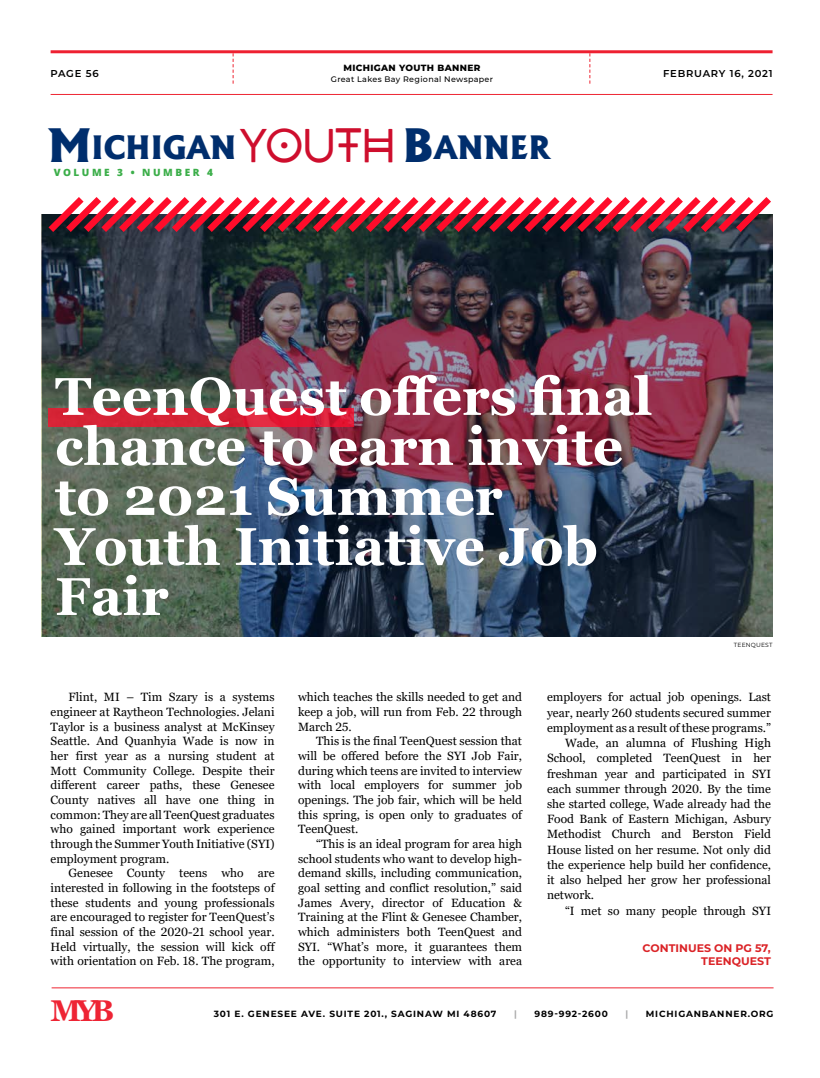
<style>
.page{position:relative;width:820px;height:1078px;background:#fff}
.page>*{position:absolute;margin:0;border:0;box-sizing:border-box;transform-origin:0 0}
.t1{font:700 53px/50px "Georgia";color:#fff}
.t2{font:45px "Coco Bike R";letter-spacing:-.04em;color:#ce0e2d}
.t3{font:800 30.8px "Albertus";color:#002e6d}
.t4{font:700 30px "Georgia";color:#ee2434}
.t5{font:12px/14.7px "Georgia";color:#000;text-align:justify}
.t6{font:700 11px/13.2px "Montserrat";color:#db2327;text-align:right}
.t7{font:600 10px "Montserrat";letter-spacing:.075em;color:#000101}
.t8{font:800 10px "Open Sans";letter-spacing:.25em;color:#3bae49}
.t9{font:700 9px "Montserrat";letter-spacing:.09em;color:#000}
.t10{font:800 9px "Montserrat";letter-spacing:.04em;color:#000101}
.t11{font:700 9px "Montserrat";color:#aaaaab}
.t12{font:500 8px "Montserrat";letter-spacing:.04em;color:#000101}
.t13{font:6px "Montserrat";letter-spacing:.03em;color:#000101}
.s1{font-size:44px}
</style>
<div class="page">
<hr style="left:51px;top:50px;width:721px;height:3px;background:#ee2031">
<hr style="left:51px;top:94px;width:721px;height:1px;background:#ee2532">
<svg style="left:589px;top:53px;width:1px;height:31px"></svg>
<svg style="left:232px;top:53px;width:1px;height:31px"></svg>
<hr style="left:52px;top:987px;width:721px;height:1px;background:#ee2532">
<img style="left:42px;top:239px;width:730px;height:397px">
<svg style="left:42px;top:197px;width:731px;height:42px"></svg>
<svg style="left:48px;top:408px;width:305px;height:18px;background:#d82035"></svg>
<p class="t7" style="left:51px;top:66px;width:49px">PAGE 56</p>
<p class="t10" style="left:343px;top:61px;width:139px">MICHIGAN YOUTH BANNER</p>
<p class="t12" style="left:331px;top:73px;width:164px">Great Lakes Bay Regional Newspaper</p>
<h2 class="t2" style="left:238px;top:120px;width:159px">YOUTH</h2>
<h3 class="t3" style="left:48px;top:128px;width:189px"><span class="s1">M</span>ICHIGAN</h3>
<h3 class="t3" style="left:403px;top:128px;width:149px"><span class="s1">B</span>ANNER</h3>
<p class="t8" style="left:54px;top:165px;width:161px">VOLUME 3 • NUMBER 4</p>
<p class="t7" style="left:663px;top:66px;width:111px">FEBRUARY 16, 2021</p>
<h1 class="t1" style="left:55px;top:371px;width:598px">TeenQuest offers final chance to earn invite to 2021 Summer<br>Youth Initiative Job<br>Fair</h1>
<p class="t13" style="left:733px;top:640px;width:40px">TEENQUEST</p>
<p class="t5" style="left:51px;top:690px;width:225px;text-indent:18px">Flint, MI – Tim Szary is a systems engineer at Raytheon Technologies. Jelani Taylor is a business analyst at McKinsey Seattle. And Quanhyia Wade is now in her first year as a nursing student at Mott Community College. Despite their different career paths, these Genesee County natives all have one thing in common: They are all TeenQuest graduates who gained important work experience through the Summer Youth Initiative (SYI) employment program.</p>
<p class="t5" style="left:51px;top:865px;width:225px;text-indent:18px">Genesee County teens who are interested in following in the footsteps of these students and young professionals are encouraged to register for TeenQuest’s final session of the 2020-21 school year.<br>Held virtually, the session will kick off with orientation on Feb. 18. The program,</p>
<p class="t5" style="left:298px;top:690px;width:225px">which teaches the skills needed to get and keep a job, will run from Feb. 22 through March 25.</p>
<p class="t5" style="left:298px;top:734px;width:225px;text-indent:18px">This is the final TeenQuest session that will be offered before the SYI Job Fair, during which teens are invited to interview with local employers for summer job openings. The job fair, which will be held this spring, is open only to graduates of TeenQuest.</p>
<p class="t5" style="left:298px;top:836px;width:225px;text-indent:18px">“This is an ideal program for area high school students who want to develop high&shy;demand skills, including communication, goal setting and conflict resolution,” said James Avery, director of Education &amp; Training at the Flint &amp; Genesee Chamber, which administers both TeenQuest and SYI. “What’s more, it guarantees them the opportunity to interview with area</p>
<p class="t5" style="left:547px;top:690px;width:225px">employers for actual job openings. Last</p>
<p class="t5" style="left:547px;top:705px;width:225px">year, nearly 260 students secured summer</p>
<p class="t5" style="left:547px;top:720px;width:225px">employment as a result of these programs.”</p>
<p class="t5" style="left:565px;top:735px;width:207px">Wade, an alumna of Flushing High</p>
<p class="t5" style="left:547px;top:750px;width:225px">School, completed TeenQuest in her</p>
<p class="t5" style="left:547px;top:766px;width:225px">freshman year and participated in SYI</p>
<p class="t5" style="left:547px;top:781px;width:225px">each summer through 2020. By the time</p>
<p class="t5" style="left:547px;top:796px;width:225px">she started college, Wade already had the</p>
<p class="t5" style="left:547px;top:811px;width:225px">Food Bank of Eastern Michigan, Asbury</p>
<p class="t5" style="left:547px;top:827px;width:225px">Methodist Church and Berston Field</p>
<p class="t5" style="left:547px;top:842px;width:225px">House listed on her resume. Not only did</p>
<p class="t5" style="left:547px;top:857px;width:225px">the experience help build her confidence,</p>
<p class="t5" style="left:547px;top:872px;width:225px">it also helped her grow her professional</p>
<p class="t5" style="left:547px;top:887px;width:48px">network.</p>
<p class="t5" style="left:565px;top:903px;width:207px">“I met so many people through SYI</p>
<p class="t6" style="left:642px;top:940px;width:130px">CONTINUES ON PG 57,<br>TEENQUEST</p>
<h3 class="t4" style="left:51px;top:991px;width:65px">MYB</h3>
<p class="t9" style="left:214px;top:1006px;width:284px">301 E. GENESEE AVE. SUITE 201., SAGINAW MI 48607</p>
<p class="t11" style="left:514px;top:1006px;width:4px">|</p>
<p class="t9" style="left:534px;top:1006px;width:75px">989-992-2600</p>
<p class="t11" style="left:625px;top:1006px;width:4px">|</p>
<p class="t9" style="left:645px;top:1006px;width:129px">MICHIGANBANNER.ORG</p>
</div>
